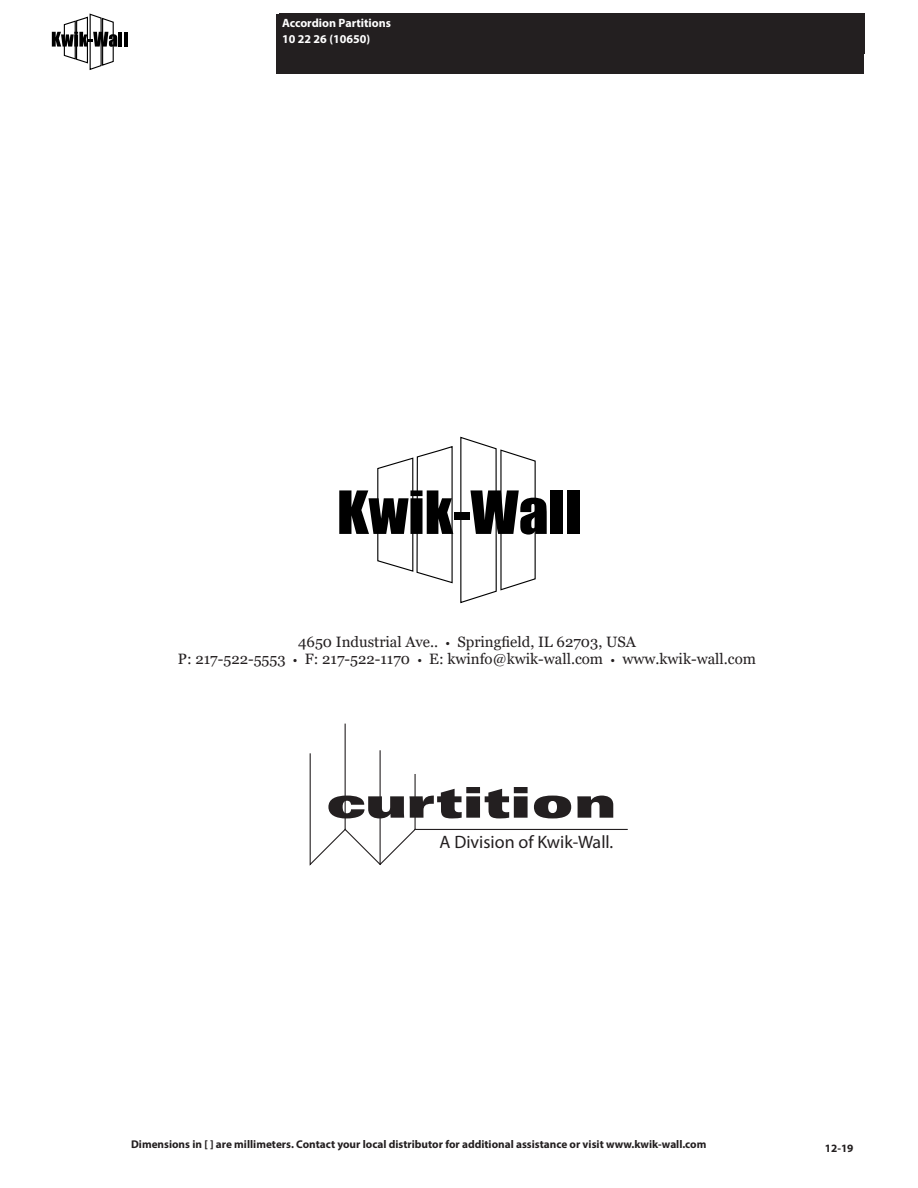
<style>
.page{position:relative;width:918px;height:1188px;background:#fff}
.page>*{position:absolute;margin:0;border:0;box-sizing:border-box;transform-origin:0 0}
.t1{font:18px "Myriad Pro";color:#231f20}
.t2{font:15px "Georgia";color:#231f20}
.t3{font:700 12px/16.5px "Myriad Pro";color:#fff}
.t4{font:700 11.25px "Myriad Pro";color:#231f20}
.s1{font-size:12px}
</style>
<div class="page">
<div style="left:277px;top:15px;width:587px;height:59px;background:#231f20"></div>
<div style="left:279px;top:14px;width:586px;height:40px;background:#231f20"></div>
<svg style="left:52px;top:13px;width:65px;height:57px"></svg>
<hr style="left:119px;top:32px;width:3px;height:15px;background:#000">
<hr style="left:124px;top:32px;width:3px;height:15px;background:#000">
<svg style="left:339px;top:436px;width:208px;height:168px"></svg>
<div style="left:551px;top:490px;width:12px;height:44px;background:#000"></div>
<div style="left:567px;top:490px;width:12px;height:44px;background:#000"></div>
<svg style="left:310px;top:724px;width:318px;height:142px"></svg>
<svg style="left:328px;top:787px;width:200px;height:31px"></svg>
<svg style="left:534px;top:796px;width:37px;height:22px"></svg>
<svg style="left:577px;top:796px;width:36px;height:22px"></svg>
<p class="t3" style="left:282px;top:14px;width:110px">Accordion Partitions<br>10 22 26 (10650)</p>
<p class="t2" style="left:298px;top:633px;width:339px">4650 Industrial Ave.. <span class="s1">•</span> Springfield, IL 62703, USA</p>
<p class="t2" style="left:178px;top:649px;width:580px">P: 217-522-5553 <span class="s1">•</span> F: 217-522-1170 <span class="s1">•</span> E: kwinfo@kwik-wall.com <span class="s1">•</span> www.kwik-wall.com</p>
<p class="t1" style="left:440px;top:831px;width:175px">A Division of Kwik-Wall.</p>
<p class="t4" style="left:131px;top:1136px;width:577px">Dimensions in [ ] are millimeters. Contact your local distributor for additional assistance or visit www.kwik-wall.com</p>
<p class="t4" style="left:825px;top:1141px;width:30px">12-19</p>
</div>
